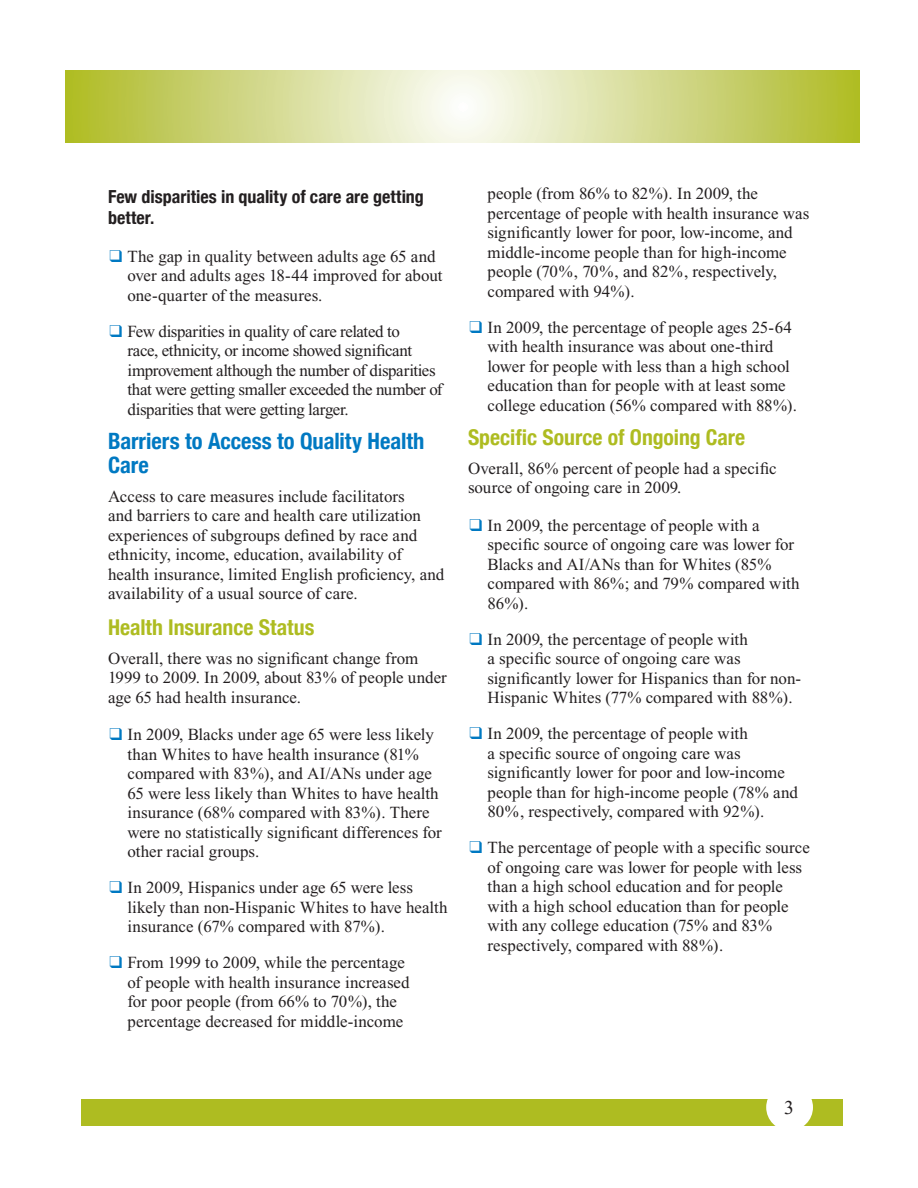
<style>
.page{position:relative;width:918px;height:1188px;background:#fff}
.page>*{position:absolute;margin:0;border:0;box-sizing:border-box;transform-origin:0 0}
.Heading_1{font:700 condensed 22.5px/24px "Helvetica Neue";color:#0079c2}
.Heading_2{font:700 condensed 21.75px "Helvetica Neue";color:#aebc21}
.t1{font:19.65px "Times New Roman";color:#231f20}
.Heading_3{font:700 condensed 18px/21px "Helvetica Neue";color:#231f20}
.Text{font:16.95px/19.5px "Times New Roman";color:#231f20}
.Text-2{font:16.95px/19.5px "Times New Roman";letter-spacing:-.025em;color:#231f20}
.s1{color:#0079c2}
</style>
<div class="page">
<div style="left:81px;top:1099px;width:761px;height:27px;background:#aebc21"></div>
<div style="left:766px;top:1084px;width:47px;height:47px;background:#fff;border-radius:50%"></div>
<svg style="left:66px;top:70px;width:794px;height:72px;background:#d4da8e"></svg>
<p class="Heading_3" style="left:108px;top:186px;width:317px">Few disparities in quality of care are getting better.</p>
<p class="Text" style="left:128px;top:246px;width:316px;text-indent:-18px"><span class="s1">❑</span> The gap in quality between adults age 65 and over and adults ages 18-44 improved for about one-quarter of the measures.</p>
<p class="Text-2" style="left:128px;top:321px;width:317px;text-indent:-18px"><span class="s1">❑</span> Few disparities in quality of care related to<br>race, ethnicity, or income showed significant improvement although the number of disparities that were getting smaller exceeded the number of disparities that were getting larger.</p>
<p class="Heading_1" style="left:108px;top:429px;width:318px">Barriers to Access to Quality Health<br>Care</p>
<p class="Text" style="left:108px;top:486px;width:338px">Access to care measures include facilitators<br>and barriers to care and health care utilization experiences of subgroups defined by race and ethnicity, income, education, availability of health insurance, limited English proficiency, and availability of a usual source of care.</p>
<p class="Heading_2" style="left:108px;top:614px;width:208px">Health Insurance Status</p>
<p class="Text" style="left:108px;top:648px;width:340px">Overall, there was no significant change from<br>1999 to 2009. In 2009, about 83% of people under age 65 had health insurance.</p>
<p class="Text" style="left:128px;top:725px;width:316px;text-indent:-18px"><span class="s1">❑</span> In 2009, Blacks under age 65 were less likely than Whites to have health insurance (81% compared with 83%), and AI/ANs under age 65 were less likely than Whites to have health insurance (68% compared with 83%). There were no statistically significant differences for other racial groups.</p>
<p class="Text" style="left:128px;top:878px;width:321px;text-indent:-18px"><span class="s1">❑</span> In 2009, Hispanics under age 65 were less likely than non-Hispanic Whites to have health insurance (67% compared with 87%).</p>
<p class="Text" style="left:128px;top:953px;width:284px;text-indent:-18px"><span class="s1">❑</span> From 1999 to 2009, while the percentage of people with health insurance increased for poor people (from 66% to 70%), the percentage decreased for middle-income</p>
<p class="Text" style="left:488px;top:184px;width:323px">people (from 86% to 82%). In 2009, the percentage of people with health insurance was significantly lower for poor, low-income, and middle-income people than for high-income people (70%, 70%, and 82%, respectively, compared with 94%).</p>
<p class="Text" style="left:488px;top:317px;width:311px;text-indent:-18px"><span class="s1">❑</span> In 2009, the percentage of people ages 25-64 with health insurance was about one-third lower for people with less than a high school education than for people with at least some college education (56% compared with 88%).</p>
<p class="Heading_2" style="left:468px;top:424px;width:279px">Specific Source of Ongoing Care</p>
<p class="Text" style="left:468px;top:458px;width:310px">Overall, 86% percent of people had a specific source of ongoing care in 2009.</p>
<p class="Text" style="left:488px;top:515px;width:314px;text-indent:-18px"><span class="s1">❑</span> In 2009, the percentage of people with a specific source of ongoing care was lower for Blacks and AI/ANs than for Whites (85% compared with 86%; and 79% compared with 86%).</p>
<p class="Text" style="left:488px;top:629px;width:315px;text-indent:-18px"><span class="s1">❑</span> In 2009, the percentage of people with<br>a specific source of ongoing care was significantly lower for Hispanics than for non-Hispanic Whites (77% compared with 88%).</p>
<p class="Text" style="left:488px;top:724px;width:312px;text-indent:-18px"><span class="s1">❑</span> In 2009, the percentage of people with<br>a specific source of ongoing care was significantly lower for poor and low-income people than for high-income people (78% and 80%, respectively, compared with 92%).</p>
<p class="Text" style="left:488px;top:838px;width:324px;text-indent:-18px"><span class="s1">❑</span> The percentage of people with a specific source of ongoing care was lower for people with less than a high school education and for people with a high school education than for people with any college education (75% and 83% respectively, compared with 88%).</p>
<p class="t1" style="left:784px;top:1096px;width:11px">3</p>
</div>
